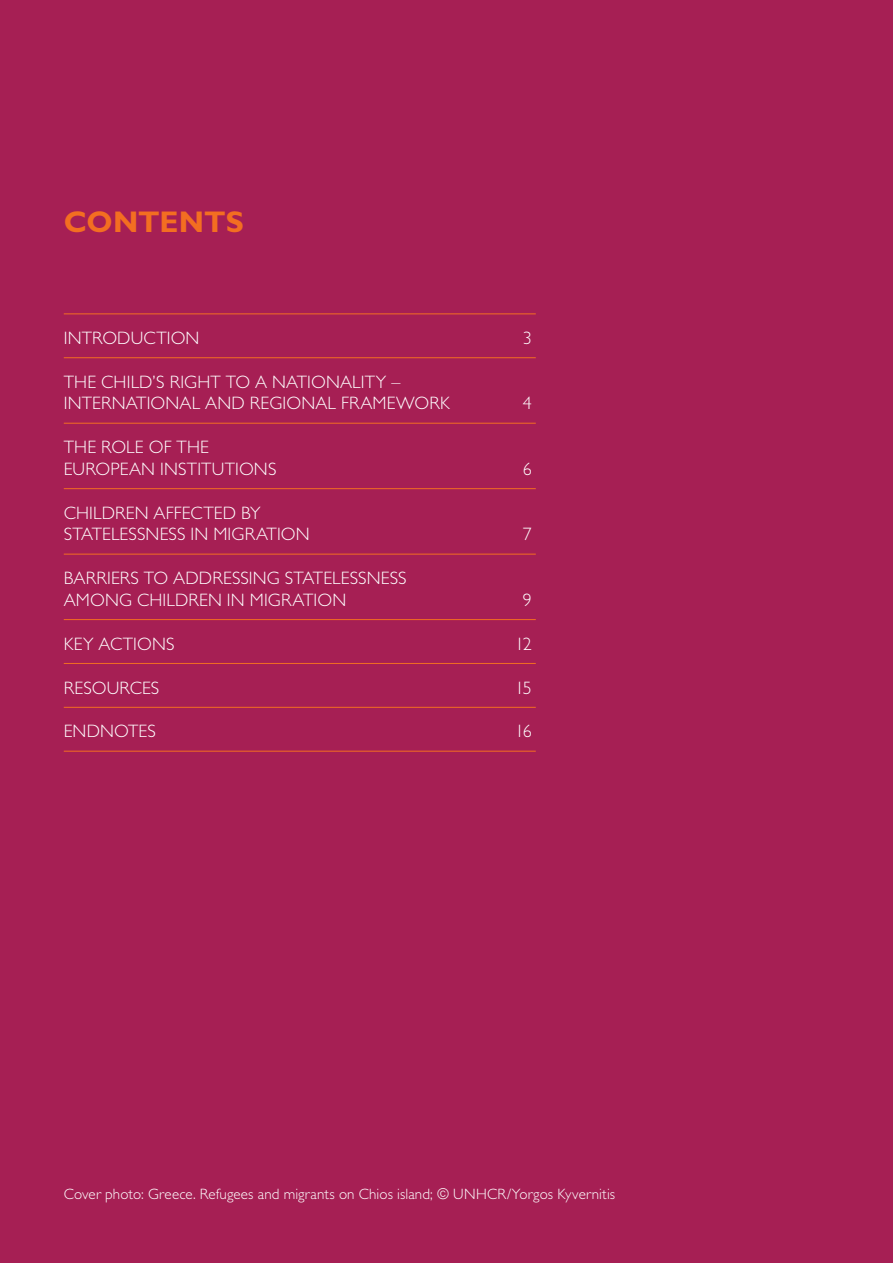
<style>
.page{position:relative;width:893px;height:1263px;background:#a61f54}
.page>*{position:absolute;margin:0;border:0;box-sizing:border-box;transform-origin:0 0}
.t1{font:700 30px "Gill Sans";letter-spacing:-.01em;color:#f36e21}
.t2{font:300 18px/21.6px "Gill Sans";letter-spacing:.01em;color:#fff}
.Body{font:300 15px "Gill Sans";letter-spacing:.01em;color:#fff}
</style>
<div class="page">
<hr style="left:64px;top:313px;width:472px;height:1px;background:#f36e21">
<hr style="left:64px;top:357px;width:472px;height:1px;background:#f36e21">
<hr style="left:64px;top:423px;width:472px;height:1px;background:#f36e21">
<hr style="left:64px;top:488px;width:472px;height:1px;background:#f36e21">
<hr style="left:64px;top:554px;width:472px;height:1px;background:#f36e21">
<hr style="left:64px;top:619px;width:472px;height:1px;background:#f36e21">
<hr style="left:64px;top:663px;width:472px;height:1px;background:#f36e21">
<hr style="left:64px;top:707px;width:472px;height:1px;background:#f36e21">
<hr style="left:64px;top:751px;width:472px;height:1px;background:#f36e21">
<p class="t1" style="left:64px;top:205px;width:182px">CONTENTS</p>
<p class="t2" style="left:64px;top:327px;width:137px">INTRODUCTION</p>
<p class="t2" style="left:523px;top:327px;width:10px">3</p>
<p class="t2" style="left:64px;top:371px;width:387px">THE CHILD’S RIGHT TO A NATIONALITY –<br>INTERNATIONAL AND REGIONAL FRAMEWORK</p>
<p class="t2" style="left:523px;top:393px;width:10px">4</p>
<p class="t2" style="left:64px;top:436px;width:214px">THE ROLE OF THE<br>EUROPEAN INSTITUTIONS</p>
<p class="t2" style="left:64px;top:502px;width:247px">CHILDREN AFFECTED BY<br>STATELESSNESS IN MIGRATION</p>
<p class="t2" style="left:64px;top:567px;width:344px">BARRIERS TO ADDRESSING STATELESSNESS<br>AMONG CHILDREN IN MIGRATION</p>
<p class="t2" style="left:523px;top:458px;width:10px">6</p>
<p class="t2" style="left:523px;top:524px;width:10px">7</p>
<p class="t2" style="left:523px;top:589px;width:10px">9</p>
<p class="t2" style="left:64px;top:633px;width:112px">KEY ACTIONS</p>
<p class="t2" style="left:515px;top:633px;width:18px">12</p>
<p class="t2" style="left:64px;top:677px;width:97px">RESOURCES</p>
<p class="t2" style="left:515px;top:677px;width:18px">15</p>
<p class="t2" style="left:64px;top:721px;width:94px">ENDNOTES</p>
<p class="t2" style="left:515px;top:721px;width:18px">16</p>
<p class="Body" style="left:64px;top:1186px;width:553px">Cover photo: Greece. Refugees and migrants on Chios island; © UNHCR/Yorgos Kyvernitis</p>
</div>
